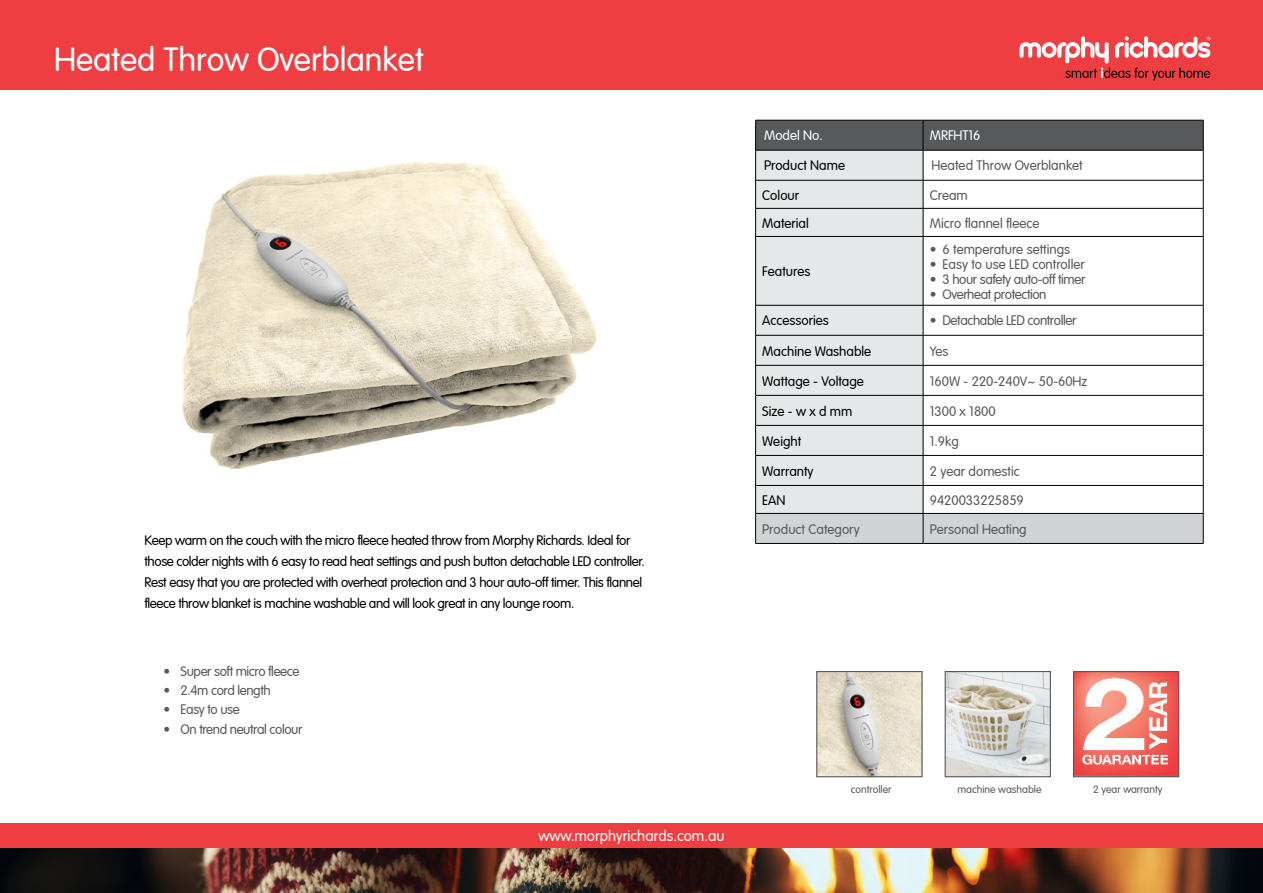
<style>
.page{position:relative;width:1263px;height:893px;background:#fff}
.page>*{position:absolute;margin:0;border:0;box-sizing:border-box;transform-origin:0 0}
.t1{font:300 33px "VAG Rounded LT";color:#fff}
.t2{font:300 15px "VAG Rounded";color:#fff}
.t3{font:300 13.5px/21px "VAG Rounded LT";letter-spacing:-.03em;color:#000}
.t4{font:300 13.5px "VAG Rounded LT";color:#58595b}
.t5{font:300 13.5px "VAG Rounded LT";letter-spacing:-.03em;color:#58595b}
.t6{font:300 13.5px "VAG Rounded LT";color:#000}
.t7{font:300 13.5px "VAG Rounded LT";color:#fff}
.t8{font:300 10.5px "VAG Rounded LT";color:#58595b}
</style>
<div class="page">
<div style="left:0;top:0;width:1263px;height:90px;background:#ef3e42"></div>
<div style="left:0;top:823px;width:1263px;height:42px;background:#ef3e42"></div>
<svg style="left:1019px;top:36px;width:191px;height:45px"></svg>
<img style="left:0;top:849px;width:1263px;height:44px">
<div style="left:756px;top:121px;width:447px;height:29px;background:#58595b"></div>
<div style="left:756px;top:151px;width:167px;height:244px;background:#e6e7e8"></div>
<hr style="left:923px;top:120px;width:280px;height:1px;background:#000">
<hr style="left:1203px;top:120px;width:1px;height:30px;background:#000">
<hr style="left:755px;top:335px;width:168px;height:1px;background:#000">
<hr style="left:923px;top:335px;width:280px;height:1px;background:#000">
<hr style="left:755px;top:365px;width:168px;height:1px;background:#000">
<hr style="left:755px;top:395px;width:168px;height:1px;background:#000">
<hr style="left:923px;top:365px;width:280px;height:1px;background:#000">
<hr style="left:923px;top:395px;width:280px;height:1px;background:#000">
<hr style="left:755px;top:120px;width:168px;height:1px;background:#000">
<hr style="left:755px;top:120px;width:1px;height:30px;background:#000">
<hr style="left:923px;top:120px;width:1px;height:30px;background:#000">
<hr style="left:755px;top:150px;width:168px;height:1px;background:#000">
<hr style="left:755px;top:150px;width:1px;height:30px;background:#000">
<hr style="left:923px;top:150px;width:280px;height:1px;background:#000">
<hr style="left:923px;top:150px;width:1px;height:30px;background:#000">
<hr style="left:1203px;top:150px;width:1px;height:30px;background:#000">
<hr style="left:755px;top:180px;width:168px;height:1px;background:#000">
<hr style="left:923px;top:180px;width:280px;height:1px;background:#000">
<hr style="left:755px;top:208px;width:168px;height:1px;background:#000">
<svg style="left:755px;top:180px;width:1px;height:56px"></svg>
<hr style="left:923px;top:208px;width:280px;height:1px;background:#000">
<svg style="left:923px;top:180px;width:1px;height:56px"></svg>
<svg style="left:1203px;top:180px;width:1px;height:56px"></svg>
<hr style="left:755px;top:236px;width:168px;height:1px;background:#000">
<hr style="left:755px;top:237px;width:1px;height:68px;background:#000">
<hr style="left:923px;top:236px;width:280px;height:1px;background:#000">
<hr style="left:923px;top:237px;width:1px;height:68px;background:#000">
<hr style="left:1203px;top:237px;width:1px;height:68px;background:#000">
<hr style="left:755px;top:305px;width:168px;height:1px;background:#000">
<hr style="left:755px;top:305px;width:1px;height:30px;background:#000">
<hr style="left:923px;top:305px;width:280px;height:1px;background:#000">
<hr style="left:923px;top:305px;width:1px;height:30px;background:#000">
<hr style="left:1203px;top:305px;width:1px;height:30px;background:#000">
<hr style="left:755px;top:335px;width:1px;height:30px;background:#000">
<hr style="left:923px;top:335px;width:1px;height:30px;background:#000">
<hr style="left:1203px;top:335px;width:1px;height:30px;background:#000">
<hr style="left:755px;top:365px;width:1px;height:30px;background:#000">
<hr style="left:923px;top:365px;width:1px;height:30px;background:#000">
<hr style="left:1203px;top:365px;width:1px;height:30px;background:#000">
<svg style="left:755px;top:396px;width:449px;height:147px"></svg>
<hr style="left:755px;top:543px;width:168px;height:1px;background:#000">
<hr style="left:923px;top:543px;width:280px;height:1px;background:#000">
<img style="left:947px;top:673px;width:102px;height:102px">
<div style="left:945px;top:671px;width:106px;height:106px;border:1px solid #58595b"></div>
<img style="left:1075px;top:673px;width:102px;height:102px">
<div style="left:1073px;top:671px;width:106px;height:106px;border:1px solid #58595b"></div>
<img style="left:818px;top:673px;width:102px;height:102px">
<div style="left:816px;top:671px;width:106px;height:106px;border:1px solid #58595b"></div>
<img style="left:183px;top:162px;width:412px;height:307px">
<h1 class="t1" style="left:54px;top:41px;width:371px">Heated Throw Overblanket</h1>
<p class="t3" style="left:144px;top:530px;width:502px">Keep warm on the couch with the micro fleece heated throw from Morphy Richards. Ideal for those colder nights with 6 easy to read heat settings and push button detachable LED controller.<br>Rest easy that you are protected with overheat protection and 3 hour auto-off timer. This flannel fleece throw blanket is machine washable and will look great in any lounge room.</p>
<p class="t5" style="left:164px;top:663px;width:137px">• Super soft micro fleece</p>
<p class="t5" style="left:164px;top:683px;width:109px">• 2.4m cord length</p>
<p class="t5" style="left:164px;top:702px;width:78px">• Easy to use</p>
<p class="t5" style="left:164px;top:721px;width:140px">• On trend neutral colour</p>
<p class="t2" style="left:538px;top:827px;width:188px">www.morphyrichards.com.au</p>
<p class="t7" style="left:764px;top:128px;width:60px">Model No.</p>
<p class="t7" style="left:930px;top:128px;width:52px">MRFHT16</p>
<p class="t6" style="left:764px;top:158px;width:82px">Product Name</p>
<p class="t4" style="left:931px;top:158px;width:153px">Heated Throw Overblanket</p>
<p class="t3" style="left:762px;top:185px;width:38px">Colour</p>
<p class="t4" style="left:930px;top:187px;width:40px">Cream</p>
<p class="t6" style="left:762px;top:215px;width:48px">Material</p>
<p class="t4" style="left:930px;top:215px;width:111px">Micro flannel fleece</p>
<p class="t6" style="left:762px;top:264px;width:50px">Features</p>
<p class="t4" style="left:930px;top:241px;width:142px">• 6 temperature settings</p>
<p class="t4" style="left:930px;top:256px;width:156px">• Easy to use LED controller</p>
<p class="t5" style="left:930px;top:271px;width:157px">• 3 hour safety auto-off timer</p>
<p class="t5" style="left:930px;top:286px;width:118px">• Overheat protection</p>
<p class="t6" style="left:762px;top:313px;width:68px">Accessories</p>
<p class="t5" style="left:930px;top:313px;width:148px">• Detachable LED controller</p>
<p class="t6" style="left:762px;top:343px;width:110px">Machine Washable</p>
<p class="t4" style="left:930px;top:343px;width:20px">Yes</p>
<p class="t6" style="left:762px;top:373px;width:103px">Wattage - Voltage</p>
<p class="t4" style="left:930px;top:373px;width:159px">160W - 220-240V~ 50-60Hz</p>
<p class="t3" style="left:762px;top:401px;width:92px">Size - w x d mm</p>
<p class="t4" style="left:930px;top:403px;width:67px">1300 x 1800</p>
<p class="t3" style="left:762px;top:431px;width:41px">Weight</p>
<p class="t4" style="left:930px;top:433px;width:31px">1.9kg</p>
<p class="t6" style="left:762px;top:463px;width:53px">Warranty</p>
<p class="t4" style="left:930px;top:463px;width:92px">2 year domestic</p>
<p class="t3" style="left:762px;top:490px;width:25px">EAN</p>
<p class="t4" style="left:930px;top:492px;width:96px">9420033225859</p>
<p class="t4" style="left:762px;top:521px;width:99px">Product Category</p>
<p class="t4" style="left:930px;top:521px;width:98px">Personal Heating</p>
<p class="t8" style="left:851px;top:783px;width:42px">controller</p>
<p class="t8" style="left:957px;top:783px;width:85px">machine washable</p>
<p class="t8" style="left:1093px;top:783px;width:71px">2 year warranty</p>
</div>
